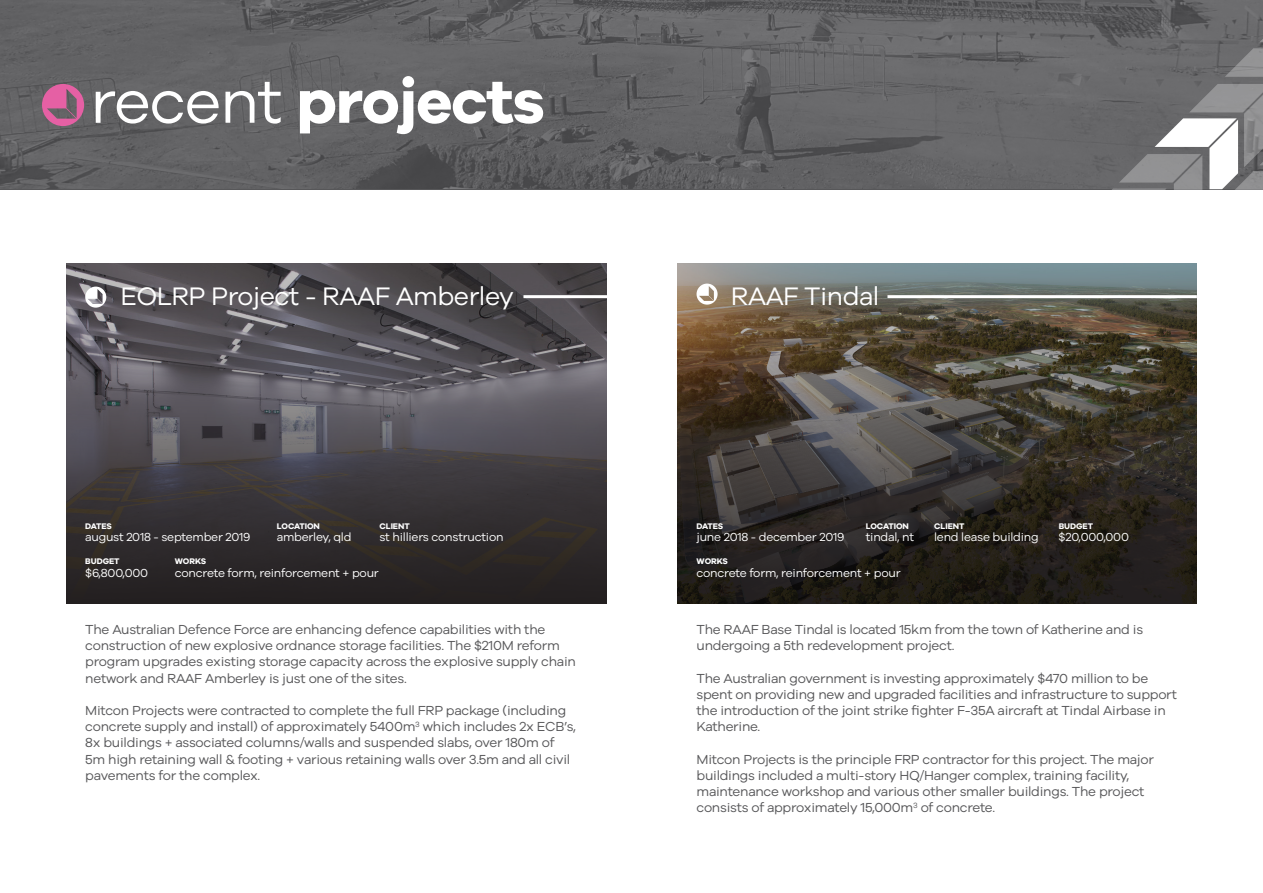
<style>
.page{position:relative;width:1263px;height:893px;background:#fff}
.page>*{position:absolute;margin:0;border:0;box-sizing:border-box;transform-origin:0 0}
.t1{font:700 63px "Galyon";letter-spacing:-.02em;color:#fff}
.t2{font:26.1px "Galyon";letter-spacing:-.02em;color:#fff}
.t3{font:13.5px/16.2px "Galyon";letter-spacing:-.02em;color:#575759}
.t4{font:12px "Galyon";letter-spacing:-.02em;color:#fff}
.t5{font:700 8.4px "Galyon";letter-spacing:-.01em;color:#fff}
.s1{font-weight:400}
</style>
<div class="page">
<img style="left:0;top:0;width:1263px;height:189px">
<svg style="left:1258px;top:14px;width:5px;height:28px"></svg>
<svg style="left:1224px;top:48px;width:39px;height:29px"></svg>
<svg style="left:1083px;top:84px;width:180px;height:106px;background:#88888a"></svg>
<svg style="left:42px;top:84px;width:42px;height:42px;background:#ac6088"></svg>
<img style="left:66px;top:264px;width:541px;height:61px">
<svg style="left:85px;top:287px;width:21px;height:21px"></svg>
<hr style="left:523px;top:295px;width:96px;height:3px;background:#fff">
<svg style="left:66px;top:325px;width:541px;height:279px;background:#454246"></svg>
<img style="left:677px;top:264px;width:520px;height:61px">
<svg style="left:696px;top:284px;width:22px;height:21px"></svg>
<hr style="left:887px;top:295px;width:310px;height:3px;background:#fff">
<svg style="left:677px;top:325px;width:520px;height:279px;background:#3b352d"></svg>
<p class="t1" style="left:90px;top:62px;width:456px"><span class="s1">recent</span> projects</p>
<p class="t2" style="left:120px;top:276px;width:395px">EOLRP Project - RAAF Amberley</p>
<p class="t2" style="left:731px;top:276px;width:150px">RAAF Tindal</p>
<p class="t5" style="left:85px;top:521px;width:28px">DATES</p>
<p class="t5" style="left:277px;top:521px;width:45px">LOCATION</p>
<p class="t5" style="left:379px;top:521px;width:32px">CLIENT</p>
<p class="t5" style="left:696px;top:521px;width:28px">DATES</p>
<p class="t5" style="left:866px;top:521px;width:45px">LOCATION</p>
<p class="t5" style="left:934px;top:521px;width:32px">CLIENT</p>
<p class="t5" style="left:1059px;top:521px;width:36px">BUDGET</p>
<p class="t4" style="left:85px;top:528px;width:167px">august 2018 - september 2019</p>
<p class="t4" style="left:277px;top:528px;width:76px">amberley, qld</p>
<p class="t4" style="left:379px;top:528px;width:126px">st hilliers construction</p>
<p class="t4" style="left:696px;top:528px;width:149px">june 2018 - december 2019</p>
<p class="t4" style="left:866px;top:528px;width:50px">tindal, nt</p>
<p class="t4" style="left:934px;top:528px;width:106px">lend lease building</p>
<p class="t4" style="left:1059px;top:528px;width:72px">$20,000,000</p>
<p class="t5" style="left:85px;top:556px;width:36px">BUDGET</p>
<p class="t5" style="left:175px;top:556px;width:33px">WORKS</p>
<p class="t5" style="left:696px;top:556px;width:33px">WORKS</p>
<p class="t4" style="left:85px;top:564px;width:64px">$6,800,000</p>
<p class="t4" style="left:175px;top:564px;width:206px">concrete form, reinforcement + pour</p>
<p class="t4" style="left:696px;top:564px;width:206px">concrete form, reinforcement + pour</p>
<p class="t3" style="left:85px;top:620px;width:492px">The Australian Defence Force are enhancing defence capabilities with the construction of new explosive ordnance storage facilities. The $210M reform program upgrades existing storage capacity across the explosive supply chain network and RAAF Amberley is just one of the sites.</p>
<p class="t3" style="left:85px;top:701px;width:492px">Mitcon Projects were contracted to complete the full FRP package (including concrete supply and install) of approximately 5400m<sup>3</sup> which includes 2x ECB’s, 8x buildings + associated columns/walls and suspended slabs, over 180m of 5m high retaining wall &amp; footing + various retaining walls over 3.5m and all civil pavements for the complex.</p>
<p class="t3" style="left:696px;top:620px;width:448px">The RAAF Base Tindal is located 15km from the town of Katherine and is undergoing a 5th redevelopment project.</p>
<p class="t3" style="left:696px;top:669px;width:482px">The Australian government is investing approximately $470 million to be spent on providing new and upgraded facilities and infrastructure to support the introduction of the joint strike fighter F-35A aircraft at Tindal Airbase in Katherine.</p>
<p class="t3" style="left:696px;top:750px;width:459px">Mitcon Projects is the principle FRP contractor for this project. The major buildings included a multi-story HQ/Hanger complex, training facility, maintenance workshop and various other smaller buildings. The project consists of approximately 15,000m<sup>3</sup> of concrete.</p>
</div>
